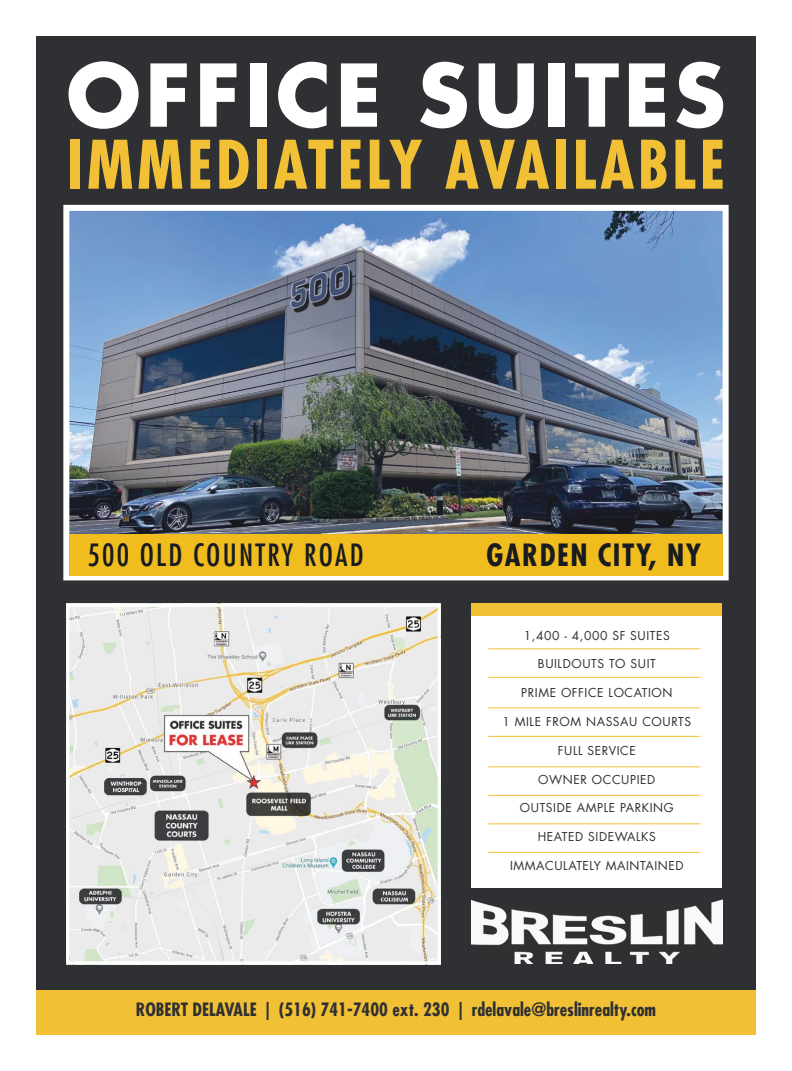
<style>
.page{position:relative;width:792px;height:1071px;background:#fff}
.page>*{position:absolute;margin:0;border:0;box-sizing:border-box;transform-origin:0 0}
.t1{font:700 84px "Futura LT";letter-spacing:.05em;color:#fff}
.t2{font:700 condensed 65px "Futura LT";letter-spacing:.05em;color:#f2c034}
.t3{font:condensed 30px "Futura LT";letter-spacing:.075em;color:#181b1f}
.t4{font:700 condensed 30px "Futura LT";letter-spacing:.05em;color:#181b1f}
.t5{font:700 condensed 18px "Futura LT";color:#2f3033}
.t6{font:12px "Futura LT";letter-spacing:.05em;color:#2f3033}
</style>
<div class="page">
<div style="left:36px;top:36px;width:720px;height:999px;background:#2f3033"></div>
<div style="left:36px;top:991px;width:720px;height:44px;background:#f2c034"></div>
<div style="left:472px;top:604px;width:250px;height:284px;background:#fff"></div>
<div style="left:472px;top:604px;width:250px;height:12px;background:#f2c034"></div>
<hr style="left:488px;top:736px;width:212px;height:1px;background:#f2c034">
<hr style="left:488px;top:707px;width:212px;height:1px;background:#f2c034">
<hr style="left:488px;top:677px;width:212px;height:1px;background:#f2c034">
<hr style="left:488px;top:648px;width:212px;height:1px;background:#f2c034">
<hr style="left:488px;top:852px;width:212px;height:1px;background:#f2c034">
<hr style="left:488px;top:823px;width:212px;height:1px;background:#f2c034">
<hr style="left:488px;top:795px;width:212px;height:1px;background:#f2c034">
<hr style="left:488px;top:766px;width:212px;height:1px;background:#f2c034">
<img style="left:70px;top:608px;width:367px;height:352px">
<div style="left:66px;top:604px;width:375px;height:360px;border:3px solid #fff"></div>
<img style="left:472px;top:900px;width:250px;height:64px">
<img style="left:70px;top:212px;width:652px;height:322px">
<div style="left:63px;top:205px;width:666px;height:375px;border:6px solid #fff"></div>
<div style="left:69px;top:534px;width:654px;height:41px;background:#f1bd1e"></div>
<h1 class="t1" style="left:66px;top:39px;width:661px">OFFICE SUITES</h1>
<h2 class="t2" style="left:67px;top:124px;width:660px">IMMEDIATELY AVAILABLE</h2>
<h3 class="t3" style="left:88px;top:537px;width:278px">500 OLD COUNTRY ROAD</h3>
<h3 class="t4" style="left:487px;top:536px;width:216px">GARDEN CITY, NY</h3>
<p class="t6" style="left:524px;top:628px;width:148px">1,400 - 4,000 SF SUITES</p>
<p class="t6" style="left:538px;top:656px;width:119px">BUILDOUTS TO SUIT</p>
<p class="t6" style="left:521px;top:685px;width:153px">PRIME OFFICE LOCATION</p>
<p class="t6" style="left:503px;top:714px;width:190px">1 MILE FROM NASSAU COURTS</p>
<p class="t6" style="left:558px;top:743px;width:80px">FULL SERVICE</p>
<p class="t6" style="left:538px;top:772px;width:119px">OWNER OCCUPIED</p>
<p class="t6" style="left:520px;top:800px;width:155px">OUTSIDE AMPLE PARKING</p>
<p class="t6" style="left:538px;top:829px;width:120px">HEATED SIDEWALKS</p>
<p class="t6" style="left:510px;top:858px;width:175px">IMMACULATELY MAINTAINED</p>
<h3 class="t5" style="left:136px;top:998px;width:522px">ROBERT DELAVALE | (516) 741-7400 ext. 230 | rdelavale@breslinrealty.com</h3>
</div>
